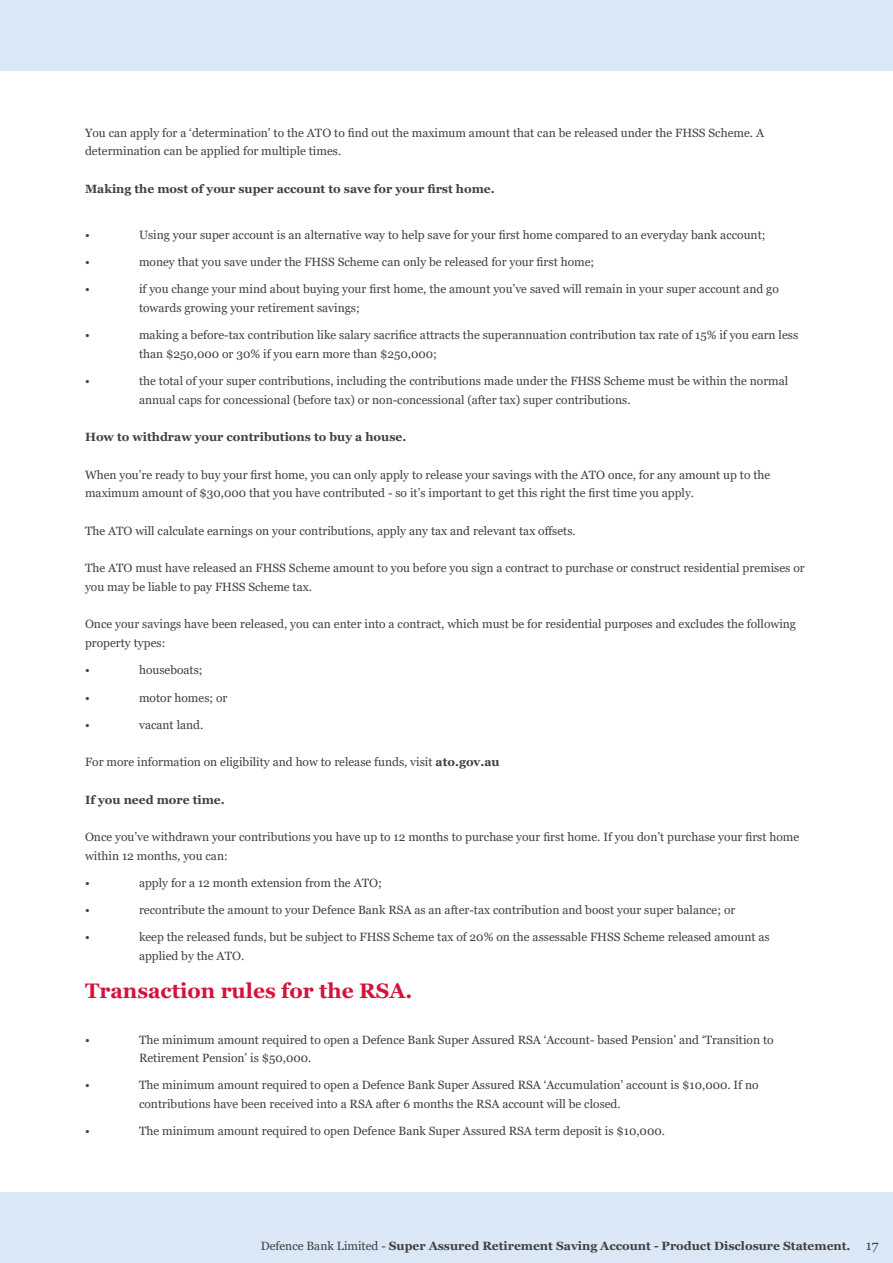
<style>
.page{position:relative;width:893px;height:1263px;background:#fff}
.page>*{position:absolute;margin:0;border:0;box-sizing:border-box;transform-origin:0 0}
.t1{font:700 21px "Georgia";color:#d3133e}
.t2{font:12px/18.8px "Georgia";color:#414042}
.t3{font:700 12px "Georgia";color:#414042}
.s1{font-weight:700}
.s2{font-weight:400}
.s3{font-weight:400;font-size:13.5px}
</style>
<div class="page">
<div style="left:0;top:1192px;width:893px;height:71px;background:#d9e7f6"></div>
<div style="left:0;top:0;width:893px;height:71px;background:#d9e7f6"></div>
<p class="t2" style="left:85px;top:123px;width:680px">You can apply for a ‘determination’ to the ATO to find out the maximum amount that can be released under the FHSS Scheme. A determination can be applied for multiple times.</p>
<p class="t3" style="left:85px;top:181px;width:411px">Making the most of your super account to save for your first home.</p>
<p class="t2" style="left:85px;top:225px;width:6px">•</p>
<p class="t2" style="left:139px;top:225px;width:628px">Using your super account is an alternative way to help save for your first home compared to an everyday bank account;</p>
<p class="t2" style="left:85px;top:253px;width:6px">•</p>
<p class="t2" style="left:139px;top:253px;width:457px">money that you save under the FHSS Scheme can only be released for your first home;</p>
<p class="t2" style="left:85px;top:280px;width:6px">•</p>
<p class="t2" style="left:139px;top:280px;width:641px">if you change your mind about buying your first home, the amount you’ve saved will remain in your super account and go towards growing your retirement savings;</p>
<p class="t2" style="left:85px;top:326px;width:6px">•</p>
<p class="t2" style="left:139px;top:326px;width:661px">making a before-tax contribution like salary sacrifice attracts the superannuation contribution tax rate of 15% if you earn less than $250,000 or 30% if you earn more than $250,000;</p>
<p class="t2" style="left:85px;top:372px;width:6px">•</p>
<p class="t2" style="left:139px;top:372px;width:651px">the total of your super contributions, including the contributions made under the FHSS Scheme must be within the normal annual caps for concessional (before tax) or non-concessional (after tax) super contributions.</p>
<p class="t3" style="left:85px;top:429px;width:323px">How to withdraw your contributions to buy a house.</p>
<p class="t2" style="left:85px;top:465px;width:687px">When you’re ready to buy your first home, you can only apply to release your savings with the ATO once, for any amount up to the maximum amount of $30,000 that you have contributed - so it’s important to get this right the first time you apply.</p>
<p class="t2" style="left:85px;top:521px;width:492px">The ATO will calculate earnings on your contributions, apply any tax and relevant tax offsets.</p>
<p class="t2" style="left:85px;top:559px;width:721px">The ATO must have released an FHSS Scheme amount to you before you sign a contract to purchase or construct residential premises or you may be liable to pay FHSS Scheme tax.</p>
<p class="t2" style="left:85px;top:615px;width:712px">Once your savings have been released, you can enter into a contract, which must be for residential purposes and excludes the following property types:</p>
<p class="t2" style="left:85px;top:661px;width:6px">•</p>
<p class="t2" style="left:139px;top:661px;width:65px">houseboats;</p>
<p class="t2" style="left:85px;top:688px;width:6px">•</p>
<p class="t2" style="left:139px;top:688px;width:90px">motor homes; or</p>
<p class="t2" style="left:85px;top:715px;width:6px">•</p>
<p class="t2" style="left:139px;top:715px;width:66px">vacant land.</p>
<p class="t2" style="left:85px;top:753px;width:416px">For more information on eligibility and how to release funds, visit <span class="s1">ato.gov.au</span></p>
<p class="t3" style="left:85px;top:792px;width:141px">If you need more time.</p>
<p class="t2" style="left:85px;top:828px;width:716px">Once you’ve withdrawn your contributions you have up to 12 months to purchase your first home. If you don’t purchase your first home within 12 months, you can:</p>
<p class="t2" style="left:85px;top:874px;width:6px">•</p>
<p class="t2" style="left:139px;top:874px;width:244px">apply for a 12 month extension from the ATO;</p>
<p class="t2" style="left:85px;top:901px;width:6px">•</p>
<p class="t2" style="left:139px;top:901px;width:598px">recontribute the amount to your Defence Bank RSA as an after-tax contribution and boost your super balance; or</p>
<p class="t2" style="left:85px;top:928px;width:6px">•</p>
<p class="t2" style="left:139px;top:928px;width:632px">keep the released funds, but be subject to FHSS Scheme tax of 20% on the assessable FHSS Scheme released amount as applied by the ATO.</p>
<h1 class="t1" style="left:85px;top:977px;width:329px">Transaction rules for the RSA.</h1>
<p class="t2" style="left:85px;top:1030px;width:6px">•</p>
<p class="t2" style="left:139px;top:1030px;width:636px">The minimum amount required to open a Defence Bank Super Assured RSA ‘Account- based Pension’ and ‘Transition to<br>Retirement Pension’ is $50,000.</p>
<p class="t2" style="left:85px;top:1076px;width:6px">•</p>
<p class="t2" style="left:139px;top:1076px;width:621px">The minimum amount required to open a Defence Bank Super Assured RSA ‘Accumulation’ account is $10,000. If no contributions have been received into a RSA after 6 months the RSA account will be closed.</p>
<p class="t2" style="left:85px;top:1122px;width:6px">•</p>
<p class="t2" style="left:139px;top:1122px;width:527px">The minimum amount required to open Defence Bank Super Assured RSA term deposit is $10,000.</p>
<p class="t3" style="left:261px;top:1238px;width:619px"><span class="s2">Defence Bank Limited -</span> Super Assured Retirement Saving Account - Product Disclosure Statement. <span class="s3">17</span></p>
</div>
